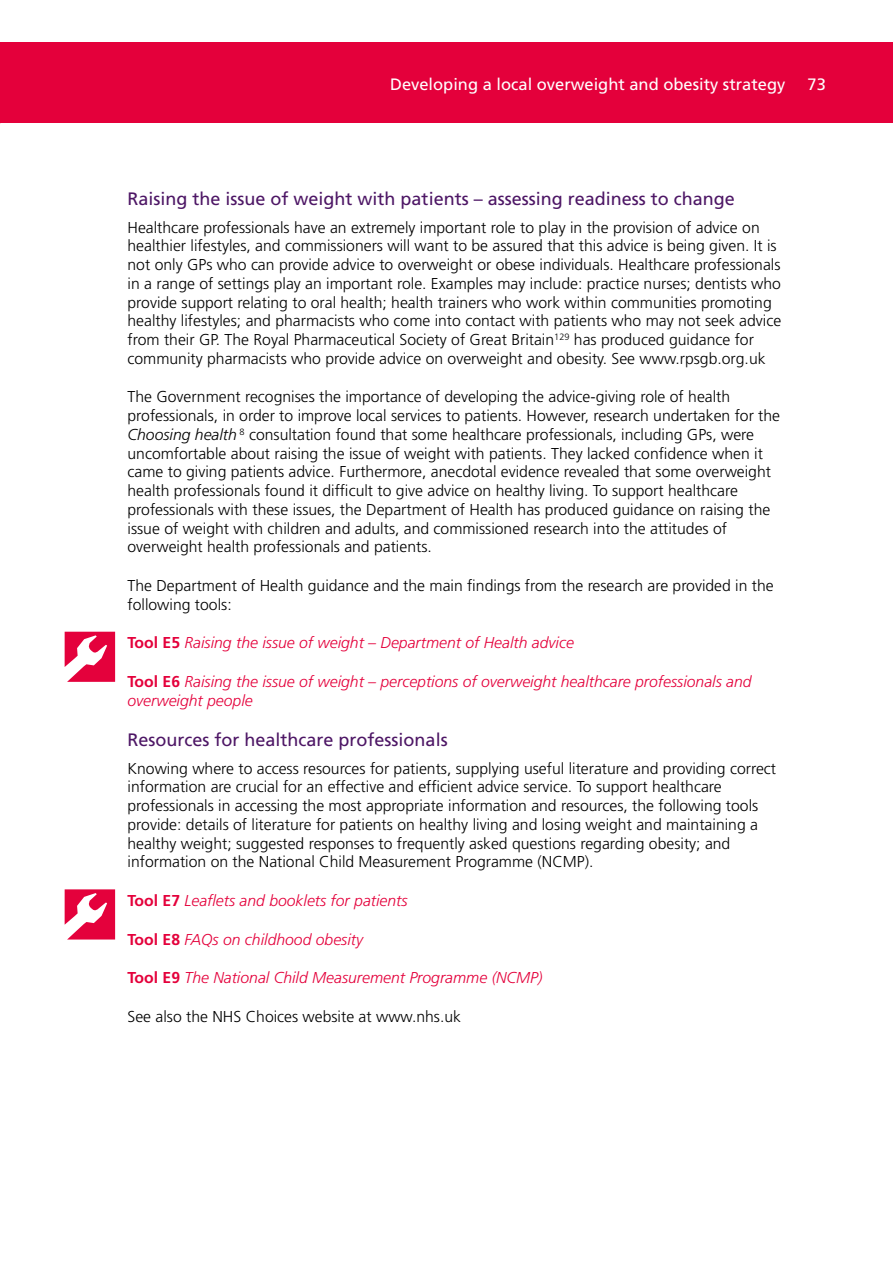
<style>
.page{position:relative;width:893px;height:1263px;background:#fff}
.page>*{position:absolute;margin:0;border:0;box-sizing:border-box;transform-origin:0 0}
.t1{font:18px "Frutiger";color:#4d1665}
.t2{font:16.5px "Frutiger";color:#fff}
.t3{font:300 15.75px/18.8px "Frutiger";color:#000}
.t4{font:italic 300 15.75px/18.8px "Frutiger";color:#e4003b}
.s1{font-style:italic}
.s2{font-weight:700;font-style:normal}
</style>
<div class="page">
<div style="left:0;top:43px;width:893px;height:80px;background:#e4003b"></div>
<svg style="left:65px;top:632px;width:50px;height:50px"></svg>
<svg style="left:65px;top:889px;width:50px;height:50px"></svg>
<p class="t2" style="left:390px;top:75px;width:397px">Developing a local overweight and obesity strategy</p>
<p class="t2" style="left:807px;top:75px;width:20px">73</p>
<h3 class="t1" style="left:128px;top:189px;width:609px">Raising the issue of weight with patients – assessing readiness to change</h3>
<p class="t3" style="left:128px;top:218px;width:655px">Healthcare professionals have an extremely important role to play in the provision of advice on healthier lifestyles, and commissioners will want to be assured that this advice is being given. It is not only GPs who can provide advice to overweight or obese individuals. Healthcare professionals in a range of settings play an important role. Examples may include: practice nurses; dentists who provide support relating to oral health; health trainers who work within communities promoting healthy lifestyles; and pharmacists who come into contact with patients who may not seek advice from their GP. The Royal Pharmaceutical Society of Great Britain<sup>129</sup> has produced guidance for community pharmacists who provide advice on overweight and obesity. See www.rpsgb.org.uk</p>
<p class="t3" style="left:128px;top:388px;width:654px">The Government recognises the importance of developing the advice-giving role of health professionals, in order to improve local services to patients. However, research undertaken for the <span class="s1">Choosing health</span> <sup>8</sup> consultation found that some healthcare professionals, including GPs, were uncomfortable about raising the issue of weight with patients. They lacked confidence when it came to giving patients advice. Furthermore, anecdotal evidence revealed that some overweight health professionals found it difficult to give advice on healthy living. To support healthcare professionals with these issues, the Department of Health has produced guidance on raising the issue of weight with children and adults, and commissioned research into the attitudes of overweight health professionals and patients.</p>
<p class="t3" style="left:128px;top:576px;width:648px">The Department of Health guidance and the main findings from the research are provided in the following tools:</p>
<p class="t4" style="left:128px;top:633px;width:448px"><span class="s2">Tool E5</span> Raising the issue of weight – Department of Health advice</p>
<p class="t4" style="left:128px;top:672px;width:626px"><span class="s2">Tool E6</span> Raising the issue of weight – perceptions of overweight healthcare professionals and overweight people</p>
<h3 class="t1" style="left:128px;top:730px;width:322px">Resources for healthcare professionals</h3>
<p class="t3" style="left:128px;top:759px;width:650px">Knowing where to access resources for patients, supplying useful literature and providing correct information are crucial for an effective and efficient advice service. To support healthcare professionals in accessing the most appropriate information and resources, the following tools provide: details of literature for patients on healthy living and losing weight and maintaining a healthy weight; suggested responses to frequently asked questions regarding obesity; and information on the National Child Measurement Programme (NCMP).</p>
<p class="t4" style="left:128px;top:891px;width:282px"><span class="s2">Tool E7</span> Leaflets and booklets for patients</p>
<p class="t4" style="left:128px;top:930px;width:237px"><span class="s2">Tool E8</span> FAQs on childhood obesity</p>
<p class="t4" style="left:128px;top:968px;width:416px"><span class="s2">Tool E9</span> The National Child Measurement Programme (NCMP)</p>
<p class="t3" style="left:128px;top:1007px;width:335px">See also the NHS Choices website at www.nhs.uk</p>
</div>
